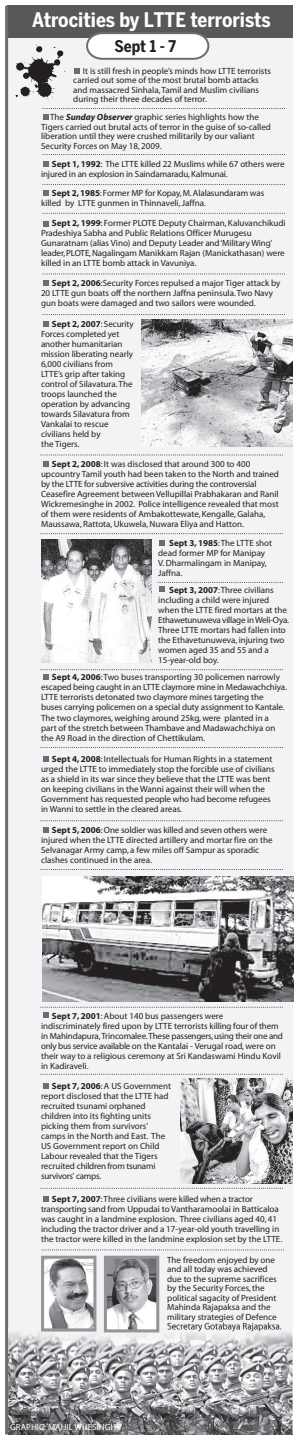
<style>
.page{position:relative;width:299px;height:1454px;background:#fff}
.page>*{position:absolute;margin:0;border:0;box-sizing:border-box;transform-origin:0 0}
.t1{font:700 20px "Benton Sans Cond";color:#fff}
.t2{font:700 16px "Benton Sans Cond";color:#231f20}
.t3{font:9px/10px "Myriad";color:#231f20}
.t4{font:9px "Myriad Pro";color:#fff}
.s1{font-weight:700;font-style:italic}
.s2{font-weight:700}
</style>
<div class="page">
<div style="left:6px;top:6px;width:286px;height:1428px;background:#f2f3f4"></div>
<svg style="left:15px;top:44px;width:50px;height:56px"></svg>
<div style="left:8px;top:6px;width:284px;height:32px;background:#57585a"></div>
<hr style="left:5px;top:6px;width:3px;height:1428px;background:#6c6d70">
<svg style="left:86px;top:32px;width:124px;height:28px"></svg>
<svg style="left:43px;top:154px;width:242px;height:1px"></svg>
<svg style="left:43px;top:213px;width:242px;height:1px"></svg>
<svg style="left:43px;top:273px;width:242px;height:1px"></svg>
<svg style="left:43px;top:314px;width:242px;height:1px"></svg>
<svg style="left:41px;top:454px;width:242px;height:1px"></svg>
<svg style="left:41px;top:533px;width:242px;height:1px"></svg>
<svg style="left:41px;top:747px;width:242px;height:1px"></svg>
<svg style="left:41px;top:820px;width:242px;height:1px"></svg>
<svg style="left:41px;top:869px;width:242px;height:1px"></svg>
<svg style="left:41px;top:1073px;width:242px;height:1px"></svg>
<svg style="left:43px;top:1187px;width:240px;height:1px"></svg>
<svg style="left:41px;top:1249px;width:243px;height:78px"></svg>
<svg style="left:43px;top:108px;width:242px;height:11px"></svg>
<svg style="left:43px;top:161px;width:5px;height:5px"></svg>
<svg style="left:74px;top:68px;width:6px;height:5px"></svg>
<img style="left:42px;top:876px;width:251px;height:125px">
<img style="left:141px;top:320px;width:151px;height:127px">
<img style="left:42px;top:539px;width:109px;height:123px">
<img style="left:181px;top:1078px;width:111px;height:105px">
<img style="left:8px;top:1434px;width:284px;height:1px">
<img style="left:8px;top:1327px;width:284px;height:107px">
<img style="left:167px;top:1327px;width:114px;height:4px">
<img style="left:104px;top:1327px;width:55px;height:5px">
<img style="left:41px;top:1327px;width:55px;height:4px">
<svg style="left:43px;top:184px;width:242px;height:12px"></svg>
<svg style="left:43px;top:221px;width:5px;height:5px"></svg>
<svg style="left:43px;top:281px;width:5px;height:5px"></svg>
<svg style="left:43px;top:322px;width:5px;height:5px"></svg>
<svg style="left:43px;top:461px;width:5px;height:5px"></svg>
<svg style="left:159px;top:540px;width:5px;height:6px"></svg>
<svg style="left:158px;top:582px;width:125px;height:10px"></svg>
<svg style="left:41px;top:669px;width:242px;height:11px"></svg>
<svg style="left:43px;top:756px;width:5px;height:6px"></svg>
<svg style="left:43px;top:827px;width:5px;height:6px"></svg>
<svg style="left:41px;top:1006px;width:242px;height:11px"></svg>
<svg style="left:43px;top:1083px;width:5px;height:6px"></svg>
<svg style="left:43px;top:1196px;width:5px;height:5px"></svg>
<h1 class="t1" style="left:32px;top:8px;width:240px">Atrocities by LTTE terrorists</h1>
<h2 class="t2" style="left:114px;top:37px;width:63px">Sept 1 - 7</h2>
<p class="t3" style="left:73px;top:66px;width:199px;line-height:9.5px;text-indent:10px">It is still fresh in people’s minds how LTTE terrorists carried out some of the most brutal bomb attacks and massacred Sinhala, Tamil and Muslim civilians during their three decades of terror.</p>
<p class="t3" style="left:41px;top:113px;width:231px;line-height:9.5px;text-indent:9px">The <span class="s1">Sunday Observer</span> graphic series highlights how the Tigers carried out brutal acts of terror in the guise of so-called liberation until they were crushed militarily by our valiant Security Forces on May 18, 2009.</p>
<p class="t3" style="left:41px;top:159px;width:245px;text-indent:11px"><span class="s2">Sept 1, 1992</span>: The LTTE killed 22 Muslims while 67 others were injured in an explosion in Saindamaradu, Kalmunai.</p>
<p class="t3" style="left:41px;top:189px;width:225px;text-indent:11px"><span class="s2">Sept 2, 1985</span>: Former MP for Kopay, M. Alalasundaram was killed by LTTE gunmen in Thinnaveli, Jaffna.</p>
<p class="t3" style="left:41px;top:219px;width:246px;text-indent:11px"><span class="s2">Sept 2, 1999</span>: Former PLOTE Deputy Chairman, Kaluvanchikudi Pradeshiya Sabha and Public Relations Officer Murugesu Gunaratnam (alias Vino) and Deputy Leader and ‘Military Wing’ leader, PLOTE, Nagalingam Manikkam Rajan (Manickathasan) were killed in an LTTE bomb attack in Vavuniya.</p>
<p class="t3" style="left:41px;top:279px;width:241px;text-indent:11px"><span class="s2">Sept 2, 2006</span>:Security Forces repulsed a major Tiger attack by<br>20 LTTE gun boats off the northern Jaffna peninsula. Two Navy gun boats were damaged and two sailors were wounded.</p>
<p class="t3" style="left:41px;top:320px;width:94px;text-indent:11px"><span class="s2">Sept 2, 2007</span>: Security<br>Forces completed yet another humanitarian mission liberating nearly<br>6,000 civilians from<br>LTTE’s grip after taking control of Silavatura. The troops launched the operation by advancing towards Silavatura from<br>Vankalai to rescue civilians held by<br>the Tigers.</p>
<p class="t3" style="left:41px;top:460px;width:239px;text-indent:11px"><span class="s2">Sept 2, 2008</span>: It was disclosed that around 300 to 400 upcountry Tamil youth had been taken to the North and trained by the LTTE for subversive activities during the controversial Ceasefire Agreement between Vellupillai Prabhakaran and Ranil Wickremesinghe in 2002. Police intelligence revealed that most of them were residents of Ambakottewate, Kengalle, Galaha, Maussawa, Rattota, Ukuwela, Nuwara Eliya and Hatton.</p>
<p class="t3" style="left:158px;top:538px;width:115px;text-indent:11px"><span class="s2">Sept 3, 1985</span>: The LTTE shot dead former MP for Manipay<br>V. Dharmalingam in Manipay,<br>Jaffna.</p>
<p class="t3" style="left:158px;top:585px;width:132px;text-indent:11px"><span class="s2">Sept 3, 2007</span>: Three civilians including a child were injured when the LTTE fired mortars at the<br>Ethawetunuweva village in Weli-Oya.<br>Three LTTE mortars had fallen into the Ethavetunuweva, injuring two women aged 35 and 55 and a<br>15-year-old boy.</p>
<p class="t3" style="left:41px;top:673px;width:247px;text-indent:11px"><span class="s2">Sept 4, 2006</span>: Two buses transporting 30 policemen narrowly escaped being caught in an LTTE claymore mine in Medawachchiya.<br>LTTE terrorists detonated two claymore mines targeting the buses carrying policemen on a special duty assignment to Kantale.<br>The two claymores, weighing around 25kg, were planted in a<br>part of the stretch between Thambave and Madawachchiya on the A9 Road in the direction of Chettikulam.</p>
<p class="t3" style="left:41px;top:754px;width:235px;text-indent:11px"><span class="s2">Sept 4, 2008</span>: Intellectuals for Human Rights in a statement urged the LTTE to immediately stop the forcible use of civilians as a shield in its war since they believe that the LTTE was bent on keeping civilians in the Wanni against their will when the Government has requested people who had become refugees in Wanni to settle in the cleared areas.</p>
<p class="t3" style="left:41px;top:825px;width:233px;text-indent:11px"><span class="s2">Sept 5, 2006</span>: One soldier was killed and seven others were injured when the LTTE directed artillery and mortar fire on the Selvanagar Army camp, a few miles off Sampur as sporadic clashes continued in the area.</p>
<p class="t3" style="left:41px;top:1011px;width:243px;text-indent:11px"><span class="s2">Sept 7, 2001</span>: About 140 bus passengers were indiscriminately fired upon by LTTE terrorists killing four of them in Mahindapura, Trincomalee. These passengers, using their one and only bus service available on the Kantalai - Verugal road, were on their way to a religious ceremony at Sri Kandaswami Hindu Kovil in Kadiraveli.</p>
<p class="t3" style="left:41px;top:1081px;width:131px;text-indent:11px"><span class="s2">Sept 7, 2006</span>: A US Government report disclosed that the LTTE had recruited tsunami orphaned children into its fighting units picking them from survivors' camps in the North and East. The<br>US Government report on Child<br>Labour revealed that the Tigers recruited children from tsunami survivors' camps.</p>
<p class="t3" style="left:41px;top:1194px;width:242px;text-indent:11px"><span class="s2">Sept 7, 2007</span>: Three civilians were killed when a tractor transporting sand from Uppudai to Vantharamoolai in Batticaloa was caught in a landmine explosion. Three civilians aged 40, 41 including the tractor driver and a 17-year-old youth travelling in the tractor were killed in the landmine explosion set by the LTTE.</p>
<p class="t4" style="left:10px;top:1421px;width:112px">GRAPHIC: MAHIL WIJESINGHE</p>
<p class="t3" style="left:167px;top:1255px;width:116px;line-height:9.5px">The freedom enjoyed by one and all today was achieved due to the supreme sacrifices by the Security Forces, the political sagacity of President<br>Mahinda Rajapaksa and the military strategies of Defence<br>Secretary Gotabaya Rajapaksa.</p>
</div>
